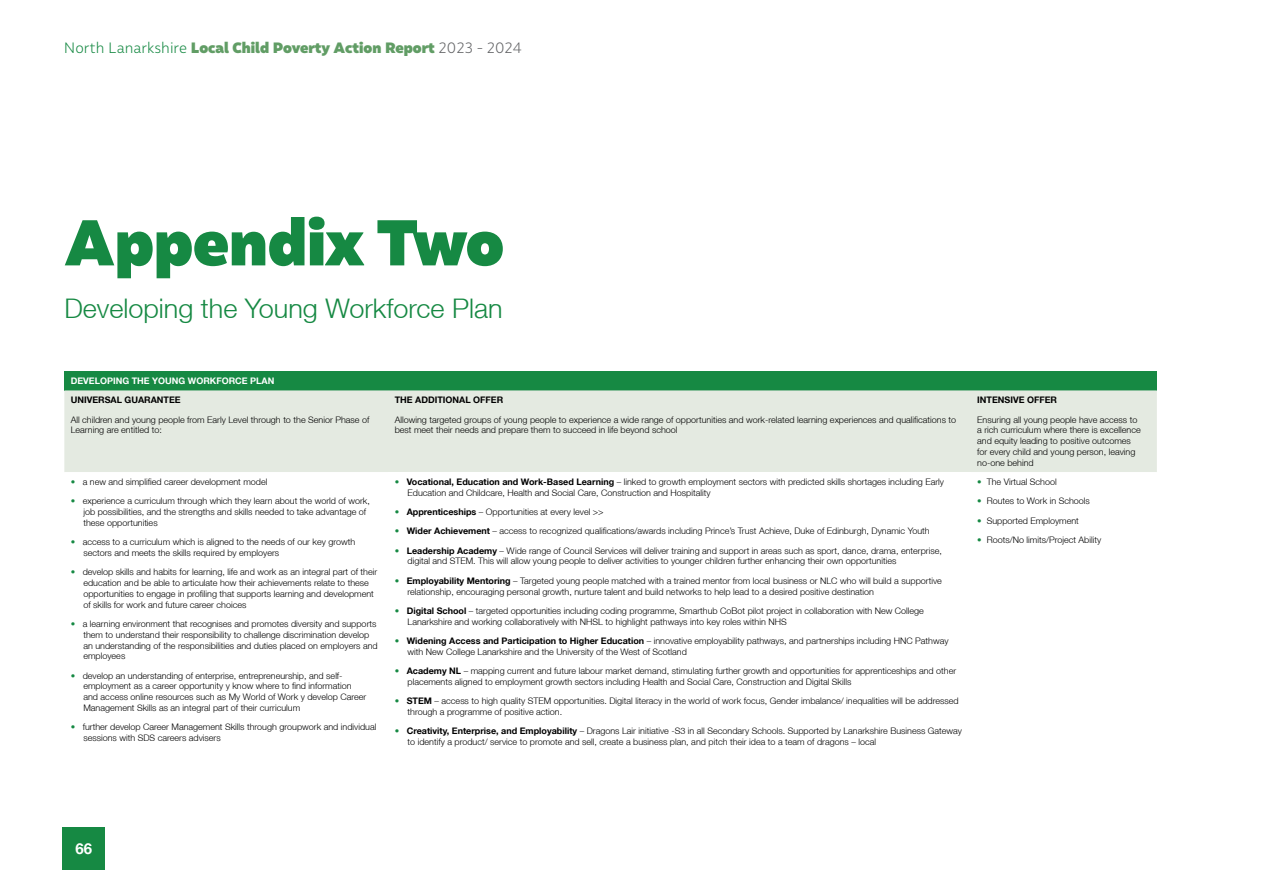
<style>
.page{position:relative;width:1263px;height:893px;background:#fff}
.page>*{position:absolute;margin:0;border:0;box-sizing:border-box;transform-origin:0 0}
.Section_Title_A5_99{font:900 64.5px "Malva";color:#168943}
.Section_Title_A5_99-2{font:300 27px "Helvetica Neue LT";color:#168943}
.t1{font:900 15px "Malva";color:#619d65}
.t2{font:700 15px "Helvetica Neue LT";color:#fff}
.t3{font:300 9px/10.8px "Helvetica Neue LT";color:#000}
.t4{font:700 9px "Helvetica Neue LT";color:#000}
.t5{font:700 9px "Helvetica Neue LT";color:#fff}
.s1{font-weight:300;color:#168943}
.s2{font-weight:300;color:#636466}
.s3{color:#168943}
.s4{font-weight:700}
</style>
<div class="page">
<div style="left:64px;top:371px;width:1093px;height:19px;background:#168943"></div>
<div style="left:64px;top:390px;width:1093px;height:82px;background:#e4eae1"></div>
<div style="left:63px;top:827px;width:42px;height:43px;background:#168943"></div>
<h3 class="t1" style="left:64px;top:38px;width:459px"><span class="s1">North Lanarkshire</span> Local Child Poverty Action Report <span class="s2">2023 - 2024</span></h3>
<h2 class="Section_Title_A5_99" style="left:64px;top:202px;width:441px">Appendix Two</h2>
<h2 class="Section_Title_A5_99-2" style="left:64px;top:292px;width:440px">Developing the Young Workforce Plan</h2>
<p class="t5" style="left:71px;top:375px;width:205px">DEVELOPING THE YOUNG WORKFORCE PLAN</p>
<p class="t4" style="left:71px;top:394px;width:111px">UNIVERSAL GUARANTEE</p>
<p class="t3" style="left:71px;top:414px;width:300px">All children and young people from Early Level through to the Senior Phase of<br>Learning are entitled to:</p>
<p class="t3" style="left:71px;top:476px;width:198px"><span class="s3">•</span> a new and simplified career development model</p>
<p class="t3" style="left:83px;top:495px;width:288px;text-indent:-13px"><span class="s3">•</span> experience a curriculum through which they learn about the world of work, job possibilities, and the strengths and skills needed to take advantage of these opportunities</p>
<p class="t3" style="left:83px;top:536px;width:273px;text-indent:-13px"><span class="s3">•</span> access to a curriculum which is aligned to the needs of our key growth sectors and meets the skills required by employers</p>
<p class="t3" style="left:83px;top:566px;width:295px;text-indent:-13px"><span class="s3">•</span> develop skills and habits for learning, life and work as an integral part of their education and be able to articulate how their achievements relate to these opportunities to engage in profiling that supports learning and development of skills for work and future career choices</p>
<p class="t3" style="left:83px;top:618px;width:296px;text-indent:-13px"><span class="s3">•</span> a learning environment that recognises and promotes diversity and supports them to understand their responsibility to challenge discrimination develop an understanding of the responsibilities and duties placed on employers and employees</p>
<p class="t3" style="left:83px;top:670px;width:284px;text-indent:-13px"><span class="s3">•</span> develop an understanding of enterprise, entrepreneurship, and self&shy;employment as a career opportunity y know where to find information and access online resources such as My World of Work y develop Career Management Skills as an integral part of their curriculum</p>
<p class="t3" style="left:83px;top:722px;width:294px;text-indent:-13px"><span class="s3">•</span> further develop Career Management Skills through groupwork and individual sessions with SDS careers advisers</p>
<p class="t4" style="left:395px;top:394px;width:110px">THE ADDITIONAL OFFER</p>
<p class="t3" style="left:395px;top:414px;width:563px">Allowing targeted groups of young people to experience a wide range of opportunities and work-related learning experiences and qualifications to best meet their needs and prepare them to succeed in life beyond school</p>
<p class="t3" style="left:408px;top:476px;width:538px;text-indent:-13px"><span class="s3">•</span> <span class="s4">Vocational, Education and Work-Based Learning</span> – linked to growth employment sectors with predicted skills shortages including Early<br>Education and Childcare, Health and Social Care, Construction and Hospitality</p>
<p class="t3" style="left:395px;top:506px;width:210px"><span class="s3">•</span> <span class="s4">Apprenticeships</span> – Opportunities at every level &gt;&gt;</p>
<p class="t3" style="left:395px;top:526px;width:536px"><span class="s3">•</span> <span class="s4">Wider Achievement</span> – access to recognized qualifications/awards including Prince’s Trust Achieve, Duke of Edinburgh, Dynamic Youth</p>
<p class="t3" style="left:408px;top:545px;width:536px;text-indent:-13px"><span class="s3">•</span> <span class="s4">Leadership Academy</span> – Wide range of Council Services will deliver training and support in areas such as sport, dance, drama, enterprise, digital and STEM. This will allow young people to deliver activities to younger children further enhancing their own opportunities</p>
<p class="t3" style="left:408px;top:575px;width:536px;text-indent:-13px"><span class="s3">•</span> <span class="s4">Employability Mentoring</span> – Targeted young people matched with a trained mentor from local business or NLC who will build a supportive relationship, encouraging personal growth, nurture talent and build networks to help lead to a desired positive destination</p>
<p class="t3" style="left:408px;top:605px;width:518px;text-indent:-13px"><span class="s3">•</span> <span class="s4">Digital School</span> – targeted opportunities including coding programme, Smarthub CoBot pilot project in collaboration with New College<br>Lanarkshire and working collaboratively with NHSL to highlight pathways into key roles within NHS</p>
<p class="t3" style="left:408px;top:635px;width:542px;text-indent:-13px"><span class="s3">•</span> <span class="s4">Widening Access and Participation to Higher Education</span> – innovative employability pathways, and partnerships including HNC Pathway with New College Lanarkshire and the University of the West of Scotland</p>
<p class="t3" style="left:408px;top:665px;width:550px;text-indent:-13px"><span class="s3">•</span> <span class="s4">Academy NL</span> – mapping current and future labour market demand, stimulating further growth and opportunities for apprenticeships and other placements aligned to employment growth sectors including Health and Social Care, Construction and Digital Skills</p>
<p class="t3" style="left:408px;top:695px;width:553px;text-indent:-13px"><span class="s3">•</span> <span class="s4">STEM</span> – access to high quality STEM opportunities. Digital literacy in the world of work focus, Gender imbalance/ inequalities will be addressed through a programme of positive action.</p>
<p class="t3" style="left:408px;top:725px;width:556px;text-indent:-13px"><span class="s3">•</span> <span class="s4">Creativity, Enterprise, and Employability</span> – Dragons Lair initiative -S3 in all Secondary Schools. Supported by Lanarkshire Business Gateway to identify a product/ service to promote and sell, create a business plan, and pitch their idea to a team of dragons – local</p>
<p class="t4" style="left:977px;top:394px;width:81px">INTENSIVE OFFER</p>
<p class="t3" style="left:977px;top:414px;width:165px">Ensuring all young people have access to a rich curriculum where there is excellence and equity leading to positive outcomes for every child and young person, leaving no-one behind</p>
<p class="t3" style="left:977px;top:476px;width:81px"><span class="s3">•</span> The Virtual School</p>
<p class="t3" style="left:977px;top:495px;width:114px"><span class="s3">•</span> Routes to Work in Schools</p>
<p class="t3" style="left:977px;top:515px;width:103px"><span class="s3">•</span> Supported Employment</p>
<p class="t3" style="left:977px;top:534px;width:126px"><span class="s3">•</span> Roots/No limits/Project Ability</p>
<h3 class="t2" style="left:76px;top:839px;width:18px">66</h3>
</div>
